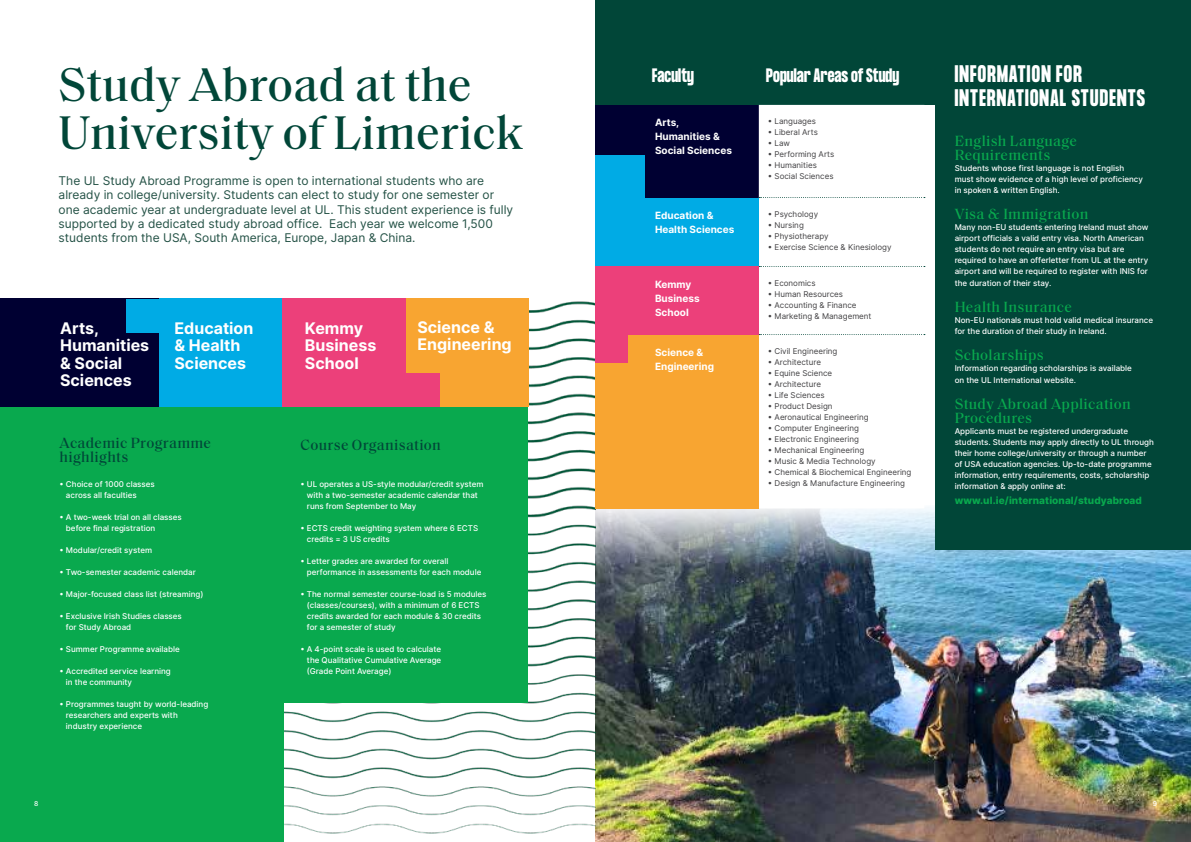
<style>
.page{position:relative;width:1191px;height:842px;background:#fff}
.page>*{position:absolute;margin:0;border:0;box-sizing:border-box;transform-origin:0 0}
.t1{font:500 48px/47.9px "Saol Text";color:#014638}
.t2{font:700 21px/24px "Formula Condensed";letter-spacing:.06em;color:#fff}
.t3{font:700 17px "Formula Condensed";letter-spacing:.01em;color:#fff}
.t4{font:700 16px/17.3px "Inter";color:#fff}
.t5{font:500 15px/14px "Saol Text";letter-spacing:.02em;color:#09a94e}
.t6{font:500 15px/14px "Saol Text";letter-spacing:.02em;color:#014638}
.t7{font:12px/14.4px "Inter";color:#235145}
.t8{font:700 10px/14px "Inter";color:#fff}
.t9{font:800 10px "Inter";letter-spacing:.01em;color:#09a94e}
.t10{font:500 8px/11px "Inter";color:#fff}
.t11{font:8px "Inter";color:#414042}
.t12{font:500 6.7px "Inter";color:#fff}
</style>
<div class="page">
<img style="left:595px;top:596px;width:596px;height:246px">
<img style="left:595px;top:507px;width:596px;height:89px">
<div style="left:595px;top:0;width:596px;height:105px;background:#014638"></div>
<div style="left:935px;top:50px;width:256px;height:500px;background:#014638"></div>
<img style="left:283px;top:301px;width:312px;height:541px">
<div style="left:40px;top:300px;width:487px;height:403px;background:#09a94e"></div>
<div style="left:0;top:301px;width:283px;height:541px;background:#09a94e"></div>
<div style="left:0;top:299px;width:160px;height:108px;background:#000032"></div>
<div style="left:401px;top:299px;width:128px;height:108px;background:#f8a531"></div>
<div style="left:159px;top:299px;width:124px;height:108px;background:#00abe5"></div>
<div style="left:282px;top:299px;width:123px;height:108px;background:#ec407a"></div>
<div style="left:126px;top:299px;width:45px;height:33px;background:#00abe5"></div>
<div style="left:396px;top:374px;width:43px;height:33px;background:#ec407a"></div>
<svg style="left:759px;top:104px;width:165px;height:1px"></svg>
<div style="left:595px;top:105px;width:164px;height:93px;background:#000032"></div>
<div style="left:595px;top:198px;width:164px;height:68px;background:#00abe5"></div>
<div style="left:595px;top:266px;width:164px;height:69px;background:#ec407a"></div>
<div style="left:595px;top:335px;width:164px;height:173px;background:#f8a531"></div>
<svg style="left:759px;top:197px;width:166px;height:1px"></svg>
<svg style="left:759px;top:266px;width:166px;height:1px"></svg>
<svg style="left:759px;top:334px;width:166px;height:1px"></svg>
<div style="left:595px;top:317px;width:33px;height:46px;background:#ec407a"></div>
<div style="left:595px;top:156px;width:50px;height:51px;background:#00abe5"></div>
<h1 class="t1" style="left:59px;top:58px;width:466px">Study Abroad at the<br>University of Limerick</h1>
<p class="t7" style="left:59px;top:173px;width:456px">The UL Study Abroad Programme is open to international students who are already in college/university. Students can elect to study for one semester or one academic year at undergraduate level at UL. This student experience is fully supported by a dedicated study abroad office. Each year we welcome 1,500 students from the USA, South America, Europe, Japan &amp; China.</p>
<h3 class="t4" style="left:60px;top:319px;width:91px">Arts,<br>Humanities &amp; Social<br>Sciences</h3>
<h3 class="t4" style="left:174px;top:319px;width:80px">Education &amp; Health<br>Sciences</h3>
<h3 class="t4" style="left:305px;top:319px;width:73px">Kemmy<br>Business<br>School</h3>
<h3 class="t4" style="left:417px;top:318px;width:96px">Science &amp;<br>Engineering</h3>
<h3 class="t6" style="left:60px;top:435px;width:153px">Academic Programme highlights</h3>
<p class="t10" style="left:66px;top:478px;width:90px;text-indent:-6px">• Choice of 1000 classes across all faculties</p>
<p class="t10" style="left:66px;top:511px;width:117px;text-indent:-6px">• A two-week trial on all classes before final registration</p>
<p class="t10" style="left:60px;top:544px;width:94px">• Modular/credit system</p>
<p class="t10" style="left:60px;top:566px;width:138px">• Two-semester academic calendar</p>
<p class="t10" style="left:60px;top:588px;width:145px">• Major-focused class list (streaming)</p>
<p class="t10" style="left:66px;top:610px;width:117px;text-indent:-6px">• Exclusive Irish Studies classes for Study Abroad</p>
<p class="t10" style="left:60px;top:643px;width:122px">• Summer Programme available</p>
<p class="t10" style="left:66px;top:665px;width:106px;text-indent:-6px">• Accredited service learning in the community</p>
<p class="t10" style="left:66px;top:698px;width:144px;text-indent:-6px">• Programmes taught by world-leading researchers and experts with industry experience</p>
<h3 class="t6" style="left:300px;top:436px;width:142px">Course Organisation</h3>
<p class="t10" style="left:307px;top:478px;width:178px;text-indent:-6px">• UL operates a US-style modular/credit system with a two-semester academic calendar that runs from September to May</p>
<p class="t10" style="left:307px;top:522px;width:173px;text-indent:-6px">• ECTS credit weighting system where 6 ECTS credits = 3 US credits</p>
<p class="t10" style="left:307px;top:555px;width:176px;text-indent:-6px">• Letter grades are awarded for overall performance in assessments for each module</p>
<p class="t10" style="left:307px;top:588px;width:181px;text-indent:-6px">• The normal semester course-load is 5 modules (classes/courses), with a minimum of 6 ECTS credits awarded for each module &amp; 30 credits for a semester of study</p>
<p class="t10" style="left:307px;top:643px;width:136px;text-align:justify;text-indent:-6px">• A 4-point scale is used to calculate the Qualitative Cumulative Average (Grade Point Average)</p>
<h3 class="t3" style="left:652px;top:65px;width:43px">Faculty</h3>
<h3 class="t3" style="left:766px;top:65px;width:134px">Popular Areas of Study</h3>
<p class="t8" style="left:655px;top:115px;width:78px">Arts,<br>Humanities &amp;<br>Social Sciences</p>
<p class="t11" style="left:768px;top:115px;width:50px">• Languages</p>
<p class="t11" style="left:768px;top:126px;width:52px">• Liberal Arts</p>
<p class="t11" style="left:768px;top:137px;width:24px">• Law</p>
<p class="t11" style="left:768px;top:148px;width:68px">• Performing Arts</p>
<p class="t11" style="left:768px;top:159px;width:51px">• Humanities</p>
<p class="t11" style="left:768px;top:170px;width:67px">• Social Sciences</p>
<p class="t8" style="left:655px;top:208px;width:81px">Education &amp;<br>Health Sciences</p>
<p class="t11" style="left:768px;top:208px;width:52px">• Psychology</p>
<p class="t11" style="left:768px;top:219px;width:38px">• Nursing</p>
<p class="t11" style="left:768px;top:230px;width:62px">• Physiotherapy</p>
<p class="t11" style="left:768px;top:241px;width:125px">• Exercise Science &amp; Kinesiology</p>
<p class="t8" style="left:655px;top:277px;width:46px">Kemmy<br>Business<br>School</p>
<p class="t11" style="left:768px;top:277px;width:49px">• Economics</p>
<p class="t11" style="left:768px;top:288px;width:77px">• Human Resources</p>
<p class="t11" style="left:768px;top:299px;width:90px">• Accounting &amp; Finance</p>
<p class="t11" style="left:768px;top:310px;width:105px">• Marketing &amp; Management</p>
<p class="t8" style="left:655px;top:345px;width:60px">Science &amp;<br>Engineering</p>
<p class="t11" style="left:768px;top:345px;width:71px">• Civil Engineering</p>
<p class="t11" style="left:768px;top:356px;width:55px">• Architecture</p>
<p class="t11" style="left:768px;top:367px;width:66px">• Equine Science</p>
<p class="t11" style="left:768px;top:378px;width:55px">• Architecture</p>
<p class="t11" style="left:768px;top:389px;width:58px">• Life Sciences</p>
<p class="t11" style="left:768px;top:400px;width:66px">• Product Design</p>
<p class="t11" style="left:768px;top:411px;width:102px">• Aeronautical Engineering</p>
<p class="t11" style="left:768px;top:422px;width:93px">• Computer Engineering</p>
<p class="t11" style="left:768px;top:433px;width:93px">• Electronic Engineering</p>
<p class="t11" style="left:768px;top:444px;width:98px">• Mechanical Engineering</p>
<p class="t11" style="left:768px;top:455px;width:109px">• Music &amp; Media Technology</p>
<p class="t11" style="left:768px;top:466px;width:145px">• Chemical &amp; Biochemical Engineering</p>
<p class="t11" style="left:768px;top:477px;width:139px">• Design &amp; Manufacture Engineering</p>
<h2 class="t2" style="left:954px;top:63px;width:192px">INFORMATION FOR<br>INTERNATIONAL STUDENTS</h2>
<h3 class="t5" style="left:954px;top:133px;width:124px">English Language<br>Requirements</h3>
<p class="t10" style="left:954px;top:163px;width:190px">Students whose first language is not English must show evidence of a high level of proficiency in spoken &amp; written English.</p>
<h3 class="t5" style="left:954px;top:206px;width:135px">Visa &amp; Immigration</h3>
<p class="t10" style="left:954px;top:222px;width:195px">Many non-EU students entering Ireland must show airport officials a valid entry visa. North American students do not require an entry visa but are required to have an offerletter from UL at the entry airport and will be required to register with INIS for</p>
<p class="t10" style="left:954px;top:278px;width:98px">the duration of their stay.</p>
<h3 class="t5" style="left:954px;top:299px;width:119px">Health Insurance</h3>
<p class="t10" style="left:954px;top:315px;width:200px">Non-EU nationals must hold valid medical insurance for the duration of their study in Ireland.</p>
<h3 class="t5" style="left:954px;top:347px;width:91px">Scholarships</h3>
<p class="t10" style="left:954px;top:362px;width:179px;line-height:12px">Information regarding scholarships is available on the UL International website.</p>
<h3 class="t5" style="left:954px;top:396px;width:177px">Study Abroad Application<br>Procedures</h3>
<p class="t10" style="left:954px;top:426px;width:201px">Applicants must be registered undergraduate students. Students may apply directly to UL through their home college/university or through a number of USA education agencies. Up-to-date programme information, entry requirements, costs, scholarship information &amp; apply online at:</p>
<p class="t9" style="left:954px;top:493px;width:189px">www.ul.ie/international/studyabroad</p>
<p class="t12" style="left:34px;top:799px;width:6px">8</p>
<p class="t12" style="left:1152px;top:799px;width:6px">9</p>
</div>
